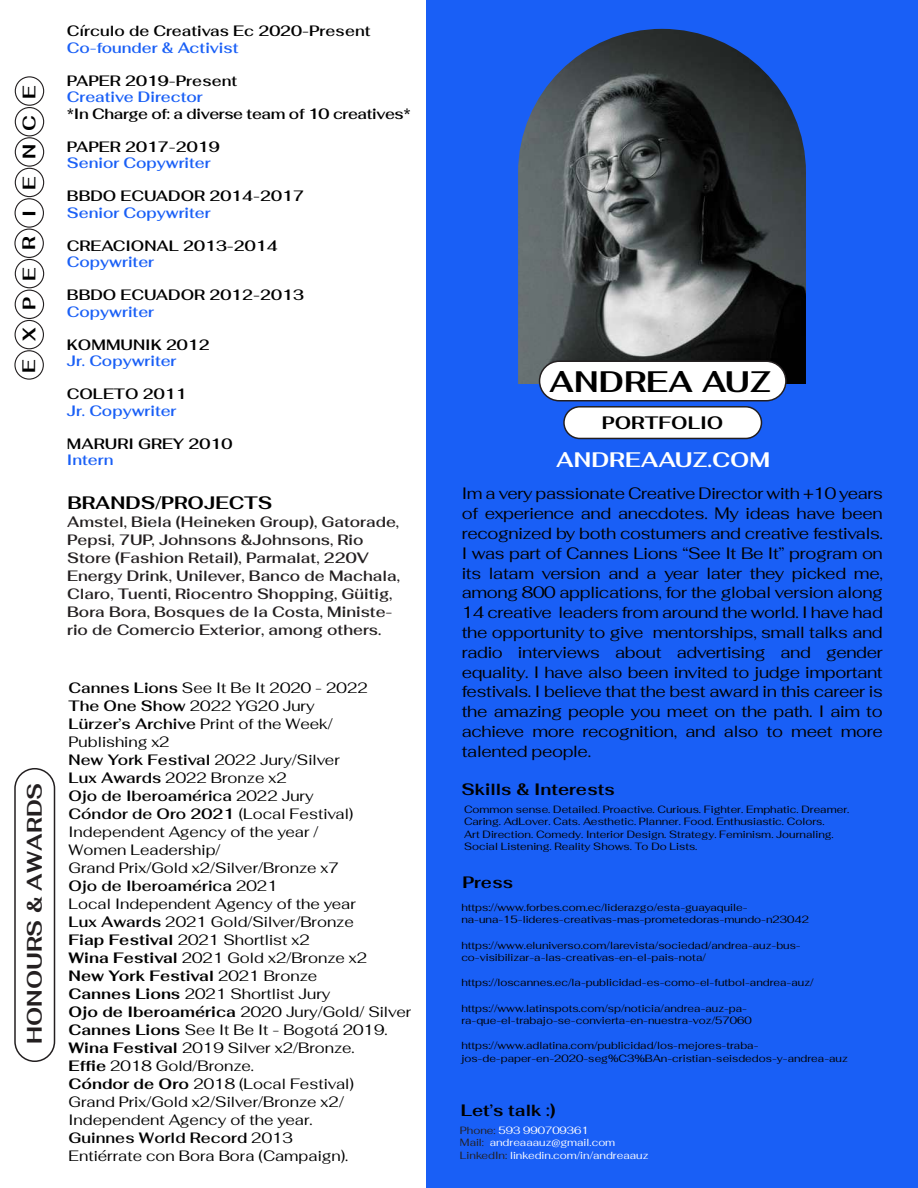
<style>
.page{position:relative;width:918px;height:1188px;background:#fff}
.page>*{position:absolute;margin:0;border:0;box-sizing:border-box;transform-origin:0 0}
.t1{font:700 29.55px "Fahkwang";color:#000}
.t2{font:700 21px "Fahkwang";color:#231f20}
.t3{font:700 21px "Fahkwang";color:#fff}
.t4{font:700 18.15px "Fahkwang";color:#000}
.t5{font:700 18px "Fahkwang";color:#000}
.t6{font:16.5px/19.8px "Fahkwang";letter-spacing:-.02em;color:#000;text-align:justify}
.t7{font:700 16.5px "Fahkwang";color:#000}
.t8{font:15px/18px "Fahkwang";color:#000}
.t9{font:600 15px/18px "Fahkwang";color:#231f20}
.t10{font:600 15px "Fahkwang";color:#000}
.t11{font:600 15px "Fahkwang";color:#195ff6}
.t12{font:600 15px "Fahkwang";letter-spacing:-.025em;color:#000}
.t13{font:10.5px/12.6px "Fahkwang";color:#000}
.t14{font:10.5px/12.6px "Fahkwang";color:#fff}
.s1{font-weight:600}
.s2{font-weight:700}
.s3{color:#231f20}
</style>
<div class="page">
<div style="left:427px;top:0;width:491px;height:1188px;background:#195ff6"></div>
<img style="left:518px;top:29px;width:288px;height:355px">
<div style="left:540px;top:361px;width:246px;height:40px;background:#fff;border-radius:20px"></div>
<div style="left:539px;top:360px;width:248px;height:42px;border:2px solid #231f20;border-radius:20px"></div>
<div style="left:564px;top:407px;width:197px;height:31px;background:#fff;border-radius:16px"></div>
<div style="left:563px;top:406px;width:199px;height:33px;border:2px solid #231f20;border-radius:16px"></div>
<div style="left:14px;top:768px;width:41px;height:294px;border:2px solid #231f20;border-radius:20px"></div>
<div style="left:14px;top:350px;width:30px;height:30px;border:1px solid #231f20;border-radius:50%"></div>
<div style="left:15px;top:259px;width:29px;height:29px;border:1px solid #231f20;border-radius:50%"></div>
<div style="left:15px;top:320px;width:29px;height:29px;border:1px solid #231f20;border-radius:50%"></div>
<div style="left:15px;top:290px;width:29px;height:29px;border:1px solid #231f20;border-radius:50%"></div>
<div style="left:14px;top:229px;width:30px;height:29px;border:1px solid #231f20;border-radius:50%"></div>
<div style="left:15px;top:137px;width:29px;height:30px;border:1px solid #231f20;border-radius:50%"></div>
<div style="left:15px;top:198px;width:29px;height:30px;border:1px solid #231f20;border-radius:50%"></div>
<div style="left:15px;top:168px;width:29px;height:29px;border:1px solid #231f20;border-radius:50%"></div>
<div style="left:15px;top:107px;width:29px;height:29px;border:1px solid #231f20;border-radius:50%"></div>
<div style="left:15px;top:76px;width:29px;height:30px;border:1px solid #231f20;border-radius:50%"></div>
<p class="t4" style="left:17px;top:131px;width:47px;rotate:-90deg">C E</p>
<p class="t4" style="left:17px;top:159px;width:17px;rotate:-90deg">N</p>
<p class="t4" style="left:17px;top:217px;width:41px;rotate:-90deg">I E</p>
<p class="t4" style="left:17px;top:250px;width:15px;rotate:-90deg">R</p>
<p class="t4" style="left:17px;top:281px;width:15px;rotate:-90deg">E</p>
<p class="t4" style="left:17px;top:341px;width:46px;rotate:-90deg">X P</p>
<p class="t4" style="left:17px;top:373px;width:15px;rotate:-90deg">E</p>
<h2 class="t2" style="left:21px;top:1044px;width:263px;rotate:-90deg">HONOURS &amp; AWARDS</h2>
<p class="t10" style="left:67px;top:21px;width:305px">Círculo de Creativas Ec 2020-Present</p>
<p class="t11" style="left:67px;top:37px;width:173px">Co-founder &amp; Activist</p>
<p class="t10" style="left:67px;top:70px;width:172px">PAPER 2019-Present</p>
<p class="t11" style="left:67px;top:87px;width:137px">Creative Director</p>
<p class="t12" style="left:67px;top:103px;width:345px">*In Charge of: a diverse team of 10 creatives*</p>
<p class="t10" style="left:67px;top:136px;width:154px">PAPER 2017-2019</p>
<p class="t11" style="left:67px;top:153px;width:145px">Senior Copywriter</p>
<p class="t10" style="left:67px;top:186px;width:239px">BBDO ECUADOR 2014-2017</p>
<p class="t11" style="left:67px;top:202px;width:145px">Senior Copywriter</p>
<p class="t10" style="left:67px;top:235px;width:212px">CREACIONAL 2013-2014</p>
<p class="t11" style="left:67px;top:252px;width:89px">Copywriter</p>
<p class="t10" style="left:67px;top:285px;width:239px">BBDO ECUADOR 2012-2013</p>
<p class="t11" style="left:67px;top:301px;width:89px">Copywriter</p>
<p class="t10" style="left:67px;top:334px;width:144px">KOMMUNIK 2012</p>
<p class="t11" style="left:67px;top:351px;width:111px">Jr. Copywriter</p>
<p class="t10" style="left:67px;top:384px;width:121px">COLETO 2011</p>
<p class="t11" style="left:67px;top:400px;width:111px">Jr. Copywriter</p>
<p class="t10" style="left:67px;top:433px;width:167px">MARURI GREY 2010</p>
<p class="t11" style="left:67px;top:450px;width:48px">Intern</p>
<p class="t5" style="left:67px;top:491px;width:207px">BRANDS/PROJECTS</p>
<p class="t9" style="left:67px;top:512px;width:334px">Amstel, Biela (Heineken Group), Gatorade, Pepsi, 7UP, Johnsons &amp;Johnsons, Rio Store (Fashion Retail), Parmalat, 220V Energy Drink, Unilever, Banco de Machala, Claro, Tuenti, Riocentro Shopping, Güitig, Bora Bora, Bosques de la Costa, Ministe&shy;rio de Comercio Exterior, among others.</p>
<p class="t8" style="left:69px;top:679px;width:344px"><span class="s1">Cannes Lions</span> See It Be It 2020 - 2022<br><span class="s1">The One Show</span> 2022 YG20 Jury<br><span class="s1">Lürzer’s Archive</span> Print of the Week/<br>Publishing x2<br><span class="s1">New York Festival</span> 2022 Jury/Silver<br><span class="s1">Lux Awards</span> 2022 Bronze x2<br><span class="s1">Ojo de Iberoamérica</span> 2022 Jury<br><span class="s1">Cóndor de Oro 2021</span> (Local Festival)<br>Independent Agency of the year /<br>Women Leadership/<br>Grand Prix/Gold x2/Silver/Bronze x7<br><span class="s1">Ojo de Iberoamérica</span> 2021<br>Local Independent Agency of the year<br><span class="s1">Lux Awards</span> 2021 Gold/Silver/Bronze<br><span class="s2">Fiap Festival</span> 2021 Shortlist x2<br><span class="s2">Wina Festival</span> 2021 Gold x2/Bronze x2<br><span class="s2">New York Festival</span> 2021 Bronze<br><span class="s2">Cannes Lions</span> 2021 Shortlist Jury<br><span class="s2">Ojo de Iberoamérica</span> 2020 Jury/Gold/ Silver<br><span class="s2">Cannes Lions</span> See It Be It - Bogotá 2019.<br><span class="s2">Wina Festival</span> 2019 Silver x2/Bronze.<br><span class="s2">Effie</span> 2018 Gold/Bronze.<br><span class="s2">Cóndor de Oro</span> 2018 (Local Festival)<br>Grand Prix/Gold x2/Silver/Bronze x2/<br>Independent Agency of the year.<br><span class="s1">Guinnes World Record</span> 2013<br>Entiérrate con Bora Bora (Campaign).</p>
<h1 class="t1" style="left:549px;top:362px;width:223px">ANDREA AUZ</h1>
<p class="t5" style="left:602px;top:411px;width:123px">PORTFOLIO</p>
<h2 class="t3" style="left:556px;top:446px;width:215px">ANDREAAUZ.COM</h2>
<p class="t6" style="left:462px;top:484px;width:423px">Im a very passionate Creative Director with +10 years of experience and anecdotes. My ideas have been recognized by both costumers and creative festivals.<br>I was part of Cannes Lions “See It Be It” program on its latam version and a year later they picked me, among 800 applications, for the global version along 14 creative leaders from around the world. I have had the opportunity to give mentorships, small talks and radio interviews about advertising and gender equality. I have also been invited to judge important festivals. I believe that the best award in this career is the amazing people you meet on the path. I aim to achieve more recognition, and also to meet more talented people.</p>
<p class="t7" style="left:461px;top:778px;width:155px">Skills &amp; Interests</p>
<p class="t13" style="left:464px;top:802px;width:387px">Common sense. Detailed. Proactive. Curious. Fighter. Emphatic. Dreamer.<br>Caring. AdLover. Cats. Aesthetic. Planner. Food. Enthusiastic. Colors.<br>Art Direction. Comedy. Interior Design. Strategy. Feminism. Journaling.<br>Social Listening. Reality Shows. To Do Lists.</p>
<p class="t7" style="left:462px;top:871px;width:52px">Press</p>
<p class="t13" style="left:461px;top:901px;width:349px">https://www.forbes.com.ec/liderazgo/esta-guayaquile&shy;na-una-15-lideres-creativas-mas-prometedoras-mundo-n23042</p>
<p class="t13" style="left:461px;top:939px;width:341px">https://www.eluniverso.com/larevista/sociedad/andrea-auz-bus&shy;co-visibilizar-a-las-creativas-en-el-pais-nota/</p>
<p class="t13" style="left:461px;top:976px;width:354px">https://loscannes.ec/la-publicidad-es-como-el-futbol-andrea-auz/</p>
<p class="t13" style="left:461px;top:1002px;width:292px">https://www.latinspots.com/sp/noticia/andrea-auz-pa&shy;ra-que-el-trabajo-se-convierta-en-nuestra-voz/57060</p>
<p class="t13" style="left:461px;top:1039px;width:388px">https://www.adlatina.com/publicidad/los-mejores-traba&shy;jos-de-paper-en-2020-seg%C3%BAn-cristian-seisdedos-y-andrea-auz</p>
<p class="t7" style="left:461px;top:1100px;width:96px">Let’s talk :)</p>
<p class="t14" style="left:460px;top:1124px;width:190px"><span class="s3">Phone:</span> 593 990709361<br><span class="s3">Mail:</span> andreaaauz@gmail.com<br><span class="s3">LinkedIn:</span> linkedin.com/in/andreaauz</p>
</div>
